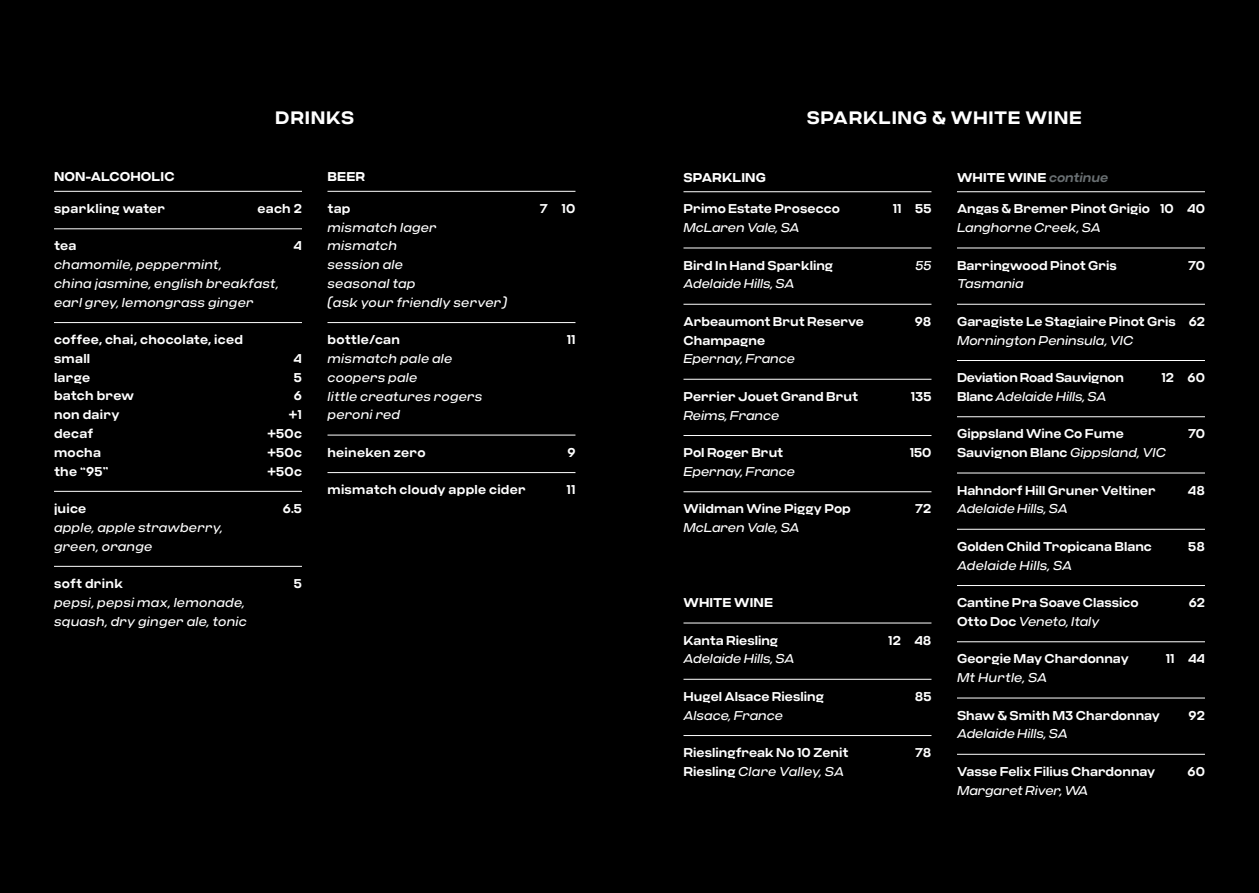
<style>
.page{position:relative;width:1259px;height:893px;background:#fff}
.page>*{position:absolute;margin:0;border:0;box-sizing:border-box;transform-origin:0 0}
.t1{font:700 18px "Criteria CF";letter-spacing:.04em;color:#fff}
.t2{font:italic 12.75px/18.8px "Criteria CF";letter-spacing:.01em;color:#fff}
.t3{font:600 12.75px "Criteria CF";color:#fff}
.t4{font:600 12.75px/18.8px "Criteria CF";letter-spacing:.02em;color:#fff}
.t5{font:700 12.75px "Criteria CF";letter-spacing:.01em;color:#fff}
.t6{font:600 12.75px "Criteria CF";letter-spacing:-.02em;color:#fff}
.s1{font-weight:600;font-style:normal}
.s2{font-weight:600;font-style:italic;color:#696f72}
.s3{font-weight:400;font-style:italic}
</style>
<div class="page">
<div style="left:0;top:0;width:642px;height:893px;background:#000"></div>
<hr style="left:54px;top:191px;width:248px;height:1px;background:#fff">
<hr style="left:54px;top:228px;width:248px;height:1px;background:#fff">
<hr style="left:54px;top:322px;width:248px;height:1px;background:#fff">
<hr style="left:54px;top:491px;width:248px;height:1px;background:#fff">
<hr style="left:54px;top:566px;width:248px;height:1px;background:#fff">
<hr style="left:327px;top:191px;width:248px;height:1px;background:#fff">
<hr style="left:327px;top:322px;width:248px;height:1px;background:#fff">
<hr style="left:327px;top:435px;width:248px;height:1px;background:#fff">
<hr style="left:327px;top:472px;width:248px;height:1px;background:#fff">
<div style="left:617px;top:0;width:642px;height:893px;background:#000"></div>
<hr style="left:683px;top:191px;width:248px;height:1px;background:#fff">
<hr style="left:683px;top:248px;width:248px;height:1px;background:#fff">
<hr style="left:683px;top:304px;width:248px;height:1px;background:#fff">
<hr style="left:683px;top:379px;width:248px;height:1px;background:#fff">
<hr style="left:683px;top:435px;width:248px;height:1px;background:#fff">
<hr style="left:683px;top:491px;width:248px;height:1px;background:#fff">
<hr style="left:683px;top:623px;width:248px;height:1px;background:#fff">
<hr style="left:683px;top:679px;width:248px;height:1px;background:#fff">
<hr style="left:683px;top:735px;width:248px;height:1px;background:#fff">
<hr style="left:957px;top:191px;width:248px;height:1px;background:#fff">
<hr style="left:957px;top:248px;width:248px;height:1px;background:#fff">
<hr style="left:957px;top:304px;width:248px;height:1px;background:#fff">
<hr style="left:957px;top:360px;width:248px;height:1px;background:#fff">
<hr style="left:957px;top:416px;width:248px;height:1px;background:#fff">
<hr style="left:957px;top:473px;width:248px;height:1px;background:#fff">
<hr style="left:957px;top:529px;width:248px;height:1px;background:#fff">
<hr style="left:957px;top:585px;width:248px;height:1px;background:#fff">
<hr style="left:957px;top:641px;width:248px;height:1px;background:#fff">
<hr style="left:957px;top:698px;width:248px;height:1px;background:#fff">
<hr style="left:957px;top:754px;width:248px;height:1px;background:#fff">
<h1 class="t1" style="left:275px;top:107px;width:81px">DRINKS</h1>
<p class="t5" style="left:54px;top:169px;width:122px">NON-ALCOHOLIC</p>
<p class="t4" style="left:54px;top:199px;width:113px">sparkling water</p>
<p class="t3" style="left:257px;top:201px;width:46px">each 2</p>
<p class="t3" style="left:54px;top:238px;width:24px">tea</p>
<p class="t3" style="left:293px;top:238px;width:10px">4</p>
<p class="t2" style="left:54px;top:256px;width:226px">chamomile, peppermint,<br>china jasmine, english breakfast, earl grey, lemongrass ginger</p>
<p class="t4" style="left:54px;top:331px;width:191px">coffee, chai, chocolate, iced small</p>
<p class="t3" style="left:293px;top:351px;width:10px">4</p>
<p class="t3" style="left:54px;top:370px;width:38px">large</p>
<p class="t3" style="left:294px;top:370px;width:10px">5</p>
<p class="t3" style="left:54px;top:388px;width:81px">batch brew</p>
<p class="t3" style="left:294px;top:388px;width:10px">6</p>
<p class="t4" style="left:54px;top:406px;width:67px">non dairy</p>
<p class="t3" style="left:289px;top:407px;width:15px">+1</p>
<p class="t3" style="left:54px;top:426px;width:41px">decaf</p>
<p class="t3" style="left:267px;top:426px;width:36px">+50c</p>
<p class="t3" style="left:54px;top:445px;width:49px">mocha</p>
<p class="t3" style="left:267px;top:445px;width:36px">+50c</p>
<p class="t3" style="left:54px;top:463px;width:56px">the “95”</p>
<p class="t3" style="left:267px;top:463px;width:36px">+50c</p>
<p class="t3" style="left:54px;top:501px;width:34px">juice</p>
<p class="t3" style="left:283px;top:501px;width:21px">6.5</p>
<p class="t2" style="left:54px;top:518px;width:170px">apple, apple strawberry, green, orange</p>
<p class="t4" style="left:54px;top:575px;width:70px">soft drink</p>
<p class="t3" style="left:294px;top:576px;width:10px">5</p>
<p class="t2" style="left:54px;top:593px;width:194px">pepsi, pepsi max, lemonade, squash, dry ginger ale, tonic</p>
<p class="t5" style="left:327px;top:169px;width:39px">BEER</p>
<p class="t3" style="left:327px;top:201px;width:25px">tap</p>
<p class="t3" style="left:540px;top:201px;width:37px">7 10</p>
<p class="t2" style="left:327px;top:218px;width:181px">mismatch lager mismatch<br>session ale<br>seasonal tap<br>(ask your friendly server)</p>
<p class="t4" style="left:327px;top:331px;width:74px">bottle/can</p>
<p class="t3" style="left:566px;top:332px;width:10px">11</p>
<p class="t2" style="left:327px;top:349px;width:156px">mismatch pale ale coopers pale<br>little creatures rogers peroni red</p>
<p class="t4" style="left:327px;top:443px;width:100px">heineken zero</p>
<p class="t3" style="left:567px;top:445px;width:10px">9</p>
<p class="t4" style="left:327px;top:481px;width:200px">mismatch cloudy apple cider</p>
<p class="t3" style="left:566px;top:482px;width:11px">11</p>
<h1 class="t1" style="left:806px;top:107px;width:277px">SPARKLING &amp; WHITE WINE</h1>
<p class="t5" style="left:683px;top:170px;width:84px">SPARKLING</p>
<p class="t3" style="left:683px;top:201px;width:158px">Primo Estate Prosecco</p>
<p class="t3" style="left:893px;top:201px;width:40px">11 55</p>
<p class="t2" style="left:683px;top:218px;width:118px">McLaren Vale, SA</p>
<p class="t3" style="left:683px;top:258px;width:151px">Bird In Hand Sparkling</p>
<p class="t2" style="left:915px;top:256px;width:18px">55</p>
<p class="t2" style="left:683px;top:275px;width:112px">Adelaide Hills, SA</p>
<p class="t3" style="left:683px;top:314px;width:182px">Arbeaumont Brut Reserve</p>
<p class="t3" style="left:915px;top:314px;width:18px">98</p>
<p class="t3" style="left:683px;top:333px;width:83px">Champagne</p>
<p class="t2" style="left:683px;top:350px;width:113px">Epernay, France</p>
<p class="t3" style="left:683px;top:389px;width:176px">Perrier Jouet Grand Brut</p>
<p class="t3" style="left:910px;top:389px;width:22px">135</p>
<p class="t2" style="left:683px;top:406px;width:97px">Reims, France</p>
<p class="t3" style="left:683px;top:445px;width:101px">Pol Roger Brut</p>
<p class="t3" style="left:909px;top:445px;width:23px">150</p>
<p class="t2" style="left:683px;top:462px;width:113px">Epernay, France</p>
<p class="t3" style="left:683px;top:501px;width:169px">Wildman Wine Piggy Pop</p>
<p class="t3" style="left:915px;top:501px;width:18px">72</p>
<p class="t2" style="left:683px;top:518px;width:118px">McLaren Vale, SA</p>
<p class="t5" style="left:683px;top:595px;width:91px">WHITE WINE</p>
<p class="t3" style="left:683px;top:633px;width:96px">Kanta Riesling</p>
<p class="t3" style="left:888px;top:633px;width:45px">12 48</p>
<p class="t2" style="left:683px;top:650px;width:112px">Adelaide Hills, SA</p>
<p class="t3" style="left:683px;top:689px;width:142px">Hugel Alsace Riesling</p>
<p class="t3" style="left:914px;top:689px;width:18px">85</p>
<p class="t2" style="left:683px;top:706px;width:101px">Alsace, France</p>
<p class="t3" style="left:683px;top:745px;width:166px">Rieslingfreak No 10 Zenit</p>
<p class="t3" style="left:915px;top:745px;width:18px">78</p>
<p class="t2" style="left:683px;top:762px;width:162px"><span class="s1">Riesling</span> Clare Valley, SA</p>
<p class="t5" style="left:957px;top:170px;width:153px">WHITE WINE <span class="s2">continue</span></p>
<p class="t3" style="left:957px;top:201px;width:249px">Angas &amp; Bremer Pinot Grigio 10 40</p>
<p class="t2" style="left:957px;top:218px;width:145px">Langhorne Creek, SA</p>
<p class="t3" style="left:957px;top:258px;width:161px">Barringwood Pinot Gris</p>
<p class="t3" style="left:1188px;top:258px;width:18px">70</p>
<p class="t2" style="left:957px;top:275px;width:68px">Tasmania</p>
<p class="t3" style="left:957px;top:314px;width:249px">Garagiste Le Stagiaire Pinot Gris 62</p>
<p class="t2" style="left:957px;top:331px;width:178px">Mornington Peninsula, VIC</p>
<p class="t6" style="left:957px;top:370px;width:169px">Deviation Road Sauvignon</p>
<p class="t3" style="left:1161px;top:370px;width:45px">12 60</p>
<p class="t2" style="left:957px;top:387px;width:151px"><span class="s1">Blanc</span> Adelaide Hills, SA</p>
<p class="t3" style="left:957px;top:426px;width:168px">Gippsland Wine Co Fume</p>
<p class="t3" style="left:1188px;top:426px;width:18px">70</p>
<p class="t3" style="left:957px;top:445px;width:210px">Sauvignon Blanc <span class="s3">Gippsland, VIC</span></p>
<p class="t3" style="left:957px;top:483px;width:200px">Hahndorf Hill Gruner Veltiner</p>
<p class="t3" style="left:1188px;top:483px;width:19px">48</p>
<p class="t2" style="left:957px;top:500px;width:112px">Adelaide Hills, SA</p>
<p class="t3" style="left:957px;top:539px;width:196px">Golden Child Tropicana Blanc</p>
<p class="t3" style="left:1188px;top:539px;width:18px">58</p>
<p class="t2" style="left:957px;top:556px;width:117px">Adelaide Hills, SA</p>
<p class="t3" style="left:957px;top:595px;width:183px">Cantine Pra Soave Classico</p>
<p class="t3" style="left:1188px;top:595px;width:18px">62</p>
<p class="t2" style="left:957px;top:612px;width:144px"><span class="s1">Otto Doc</span> Veneto, Italy</p>
<p class="t3" style="left:957px;top:651px;width:173px">Georgie May Chardonnay</p>
<p class="t3" style="left:1165px;top:651px;width:41px">11 44</p>
<p class="t2" style="left:957px;top:668px;width:92px">Mt Hurtle, SA</p>
<p class="t3" style="left:957px;top:708px;width:204px">Shaw &amp; Smith M3 Chardonnay</p>
<p class="t3" style="left:1188px;top:708px;width:18px">92</p>
<p class="t2" style="left:957px;top:725px;width:112px">Adelaide Hills, SA</p>
<p class="t3" style="left:957px;top:764px;width:200px">Vasse Felix Filius Chardonnay</p>
<p class="t3" style="left:1187px;top:764px;width:19px">60</p>
<p class="t2" style="left:957px;top:781px;width:133px">Margaret River, WA</p>
</div>
